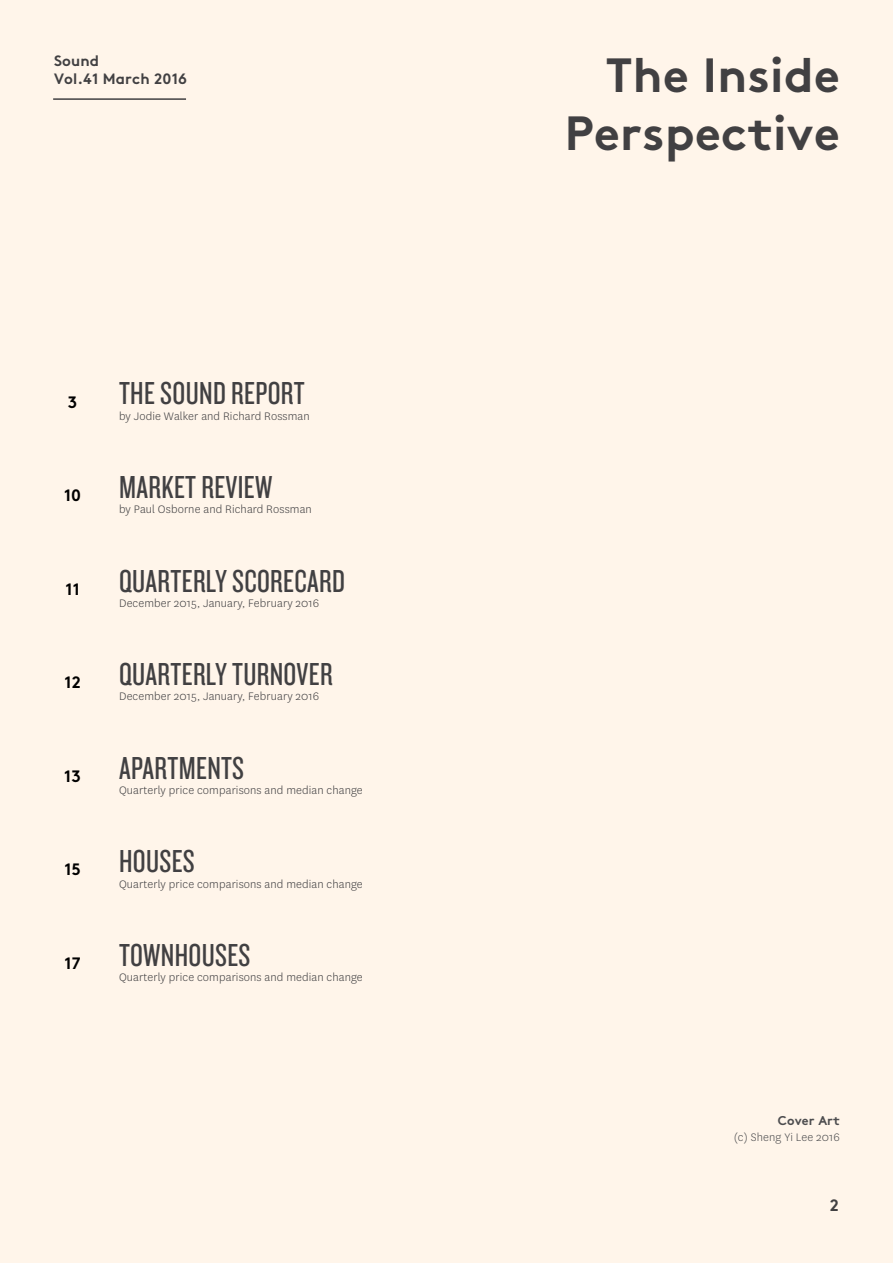
<style>
.page{position:relative;width:893px;height:1263px;background:#fff5ea}
.page>*{position:absolute;margin:0;border:0;box-sizing:border-box;transform-origin:0 0}
.t1{font:700 48px/57.6px "AS Brown Pro";letter-spacing:.01em;color:#414042;text-align:right}
.t2{font:33px "Knockout HTF28 Junior Featherwt";letter-spacing:.01em;color:#414042}
.t3{font:700 16.5px "AS Brown Pro";color:#414042}
.t4{font:700 16.5px "AS Brown Pro";color:#000}
.t5{font:700 15px/18px "AS Brown Pro";letter-spacing:.01em;color:#414042}
.t6{font:300 12.75px "National";letter-spacing:.01em;color:#414042}
.t7{font:300 12.75px "National";letter-spacing:.01em;color:#4d4d4f}
.t8{font:700 12.75px "AS Brown Pro";letter-spacing:.01em;color:#4d4d4f}
</style>
<div class="page">
<hr style="left:53px;top:98px;width:133px;height:2px;background:#414042">
<p class="t5" style="left:54px;top:50px;width:135px">Sound<br>Vol.41 March 2016</p>
<p class="t4" style="left:68px;top:389px;width:11px">3</p>
<h2 class="t2" style="left:119px;top:377px;width:187px">THE SOUND REPORT</h2>
<p class="t6" style="left:119px;top:408px;width:192px">by Jodie Walker and Richard Rossman</p>
<h2 class="t2" style="left:64px;top:471px;width:210px"><sub>10</sub> MARKET REVIEW</h2>
<p class="t6" style="left:119px;top:501px;width:194px">by Paul Osborne and Richard Rossman</p>
<h2 class="t2" style="left:66px;top:564px;width:281px"><sub>11</sub> QUARTERLY SCORECARD</h2>
<p class="t6" style="left:119px;top:595px;width:202px">December 2015, January, February 2016</p>
<h2 class="t2" style="left:64px;top:658px;width:270px"><sub>12</sub> QUARTERLY TURNOVER</h2>
<p class="t6" style="left:119px;top:689px;width:202px">December 2015, January, February 2016</p>
<h2 class="t2" style="left:64px;top:751px;width:181px"><sub>13</sub> APARTMENTS</h2>
<p class="t6" style="left:119px;top:782px;width:245px">Quarterly price comparisons and median change</p>
<h2 class="t2" style="left:64px;top:845px;width:132px"><sub>15</sub> HOUSES</h2>
<p class="t6" style="left:119px;top:876px;width:245px">Quarterly price comparisons and median change</p>
<h2 class="t2" style="left:65px;top:938px;width:187px"><sub>17</sub> TOWNHOUSES</h2>
<p class="t6" style="left:119px;top:969px;width:245px">Quarterly price comparisons and median change</p>
<h1 class="t1" style="left:565px;top:43px;width:276px">The Inside<br>Perspective</h1>
<p class="t8" style="left:778px;top:1111px;width:63px">Cover Art</p>
<p class="t7" style="left:734px;top:1129px;width:108px">(c) Sheng Yi Lee 2016</p>
<p class="t3" style="left:830px;top:1192px;width:11px">2</p>
</div>
